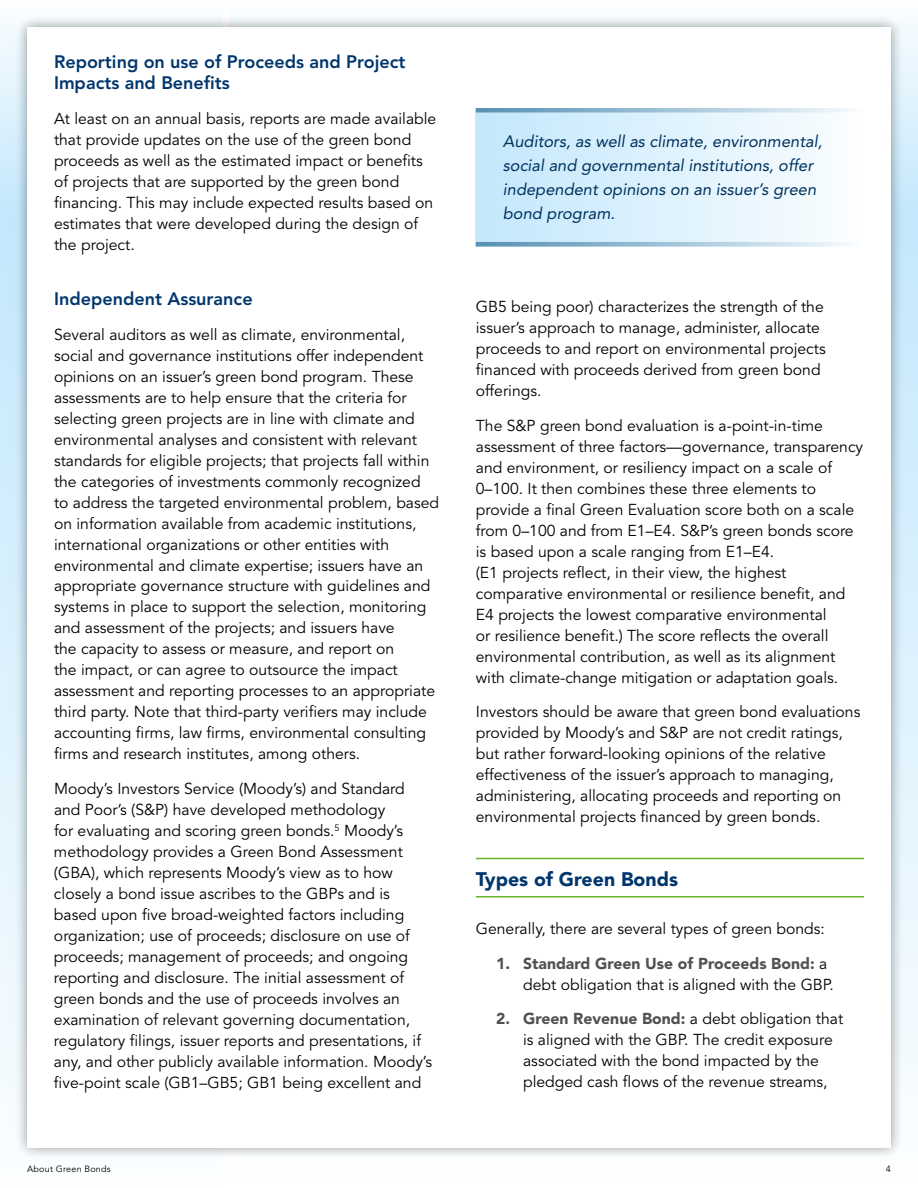
<style>
.page{position:relative;width:918px;height:1188px;background:#fff}
.page>*{position:absolute;margin:0;border:0;box-sizing:border-box;transform-origin:0 0}
.t1{font:900 19.5px "Avenir LT Std";color:#00366d}
.t2{font:800 18px/21.6px "Avenir LT Std";color:#00366d}
.t3{font:italic 16.5px/24px "Avenir LT Std";color:#00325e}
.t4{font:15.75px/21px "Avenir LT Std";color:#000}
.t5{font:9px "Avenir LT Std";letter-spacing:.025em;color:#000}
.s1{font-weight:900;color:#505153}
</style>
<div class="page">
<div style="left:0;top:0;width:223px;height:216px;background:linear-gradient(to bottom,#fbfeff,#c3e7fc)"></div>
<div style="left:230px;top:201px;width:688px;height:984px;background:linear-gradient(to bottom,#c2e7fc,#fbfeff)"></div>
<div style="left:230px;top:0;width:688px;height:216px;background:linear-gradient(to bottom,#fbfeff,#c3e7fc)"></div>
<div style="left:0;top:216px;width:223px;height:972px;background:linear-gradient(to bottom,#c2e7fc,#fafdff)"></div>
<div style="left:15px;top:15px;width:889px;height:1145px;background:#000;opacity:.4"></div>
<div style="left:27px;top:27px;width:864px;height:1121px;background:#fff"></div>
<hr style="left:476px;top:858px;width:388px;height:1px;background:#67b52c">
<hr style="left:476px;top:896px;width:388px;height:2px;background:#67b52c">
<div style="left:476px;top:108px;width:388px;height:138px;background:linear-gradient(to right,#c3e7fc,#fbfdff)"></div>
<svg style="left:476px;top:108px;width:385px;height:5px"></svg>
<svg style="left:476px;top:242px;width:385px;height:4px"></svg>
<p class="t2" style="left:54px;top:51px;width:353px">Reporting on use of Proceeds and Project<br>Impacts and Benefits</p>
<p class="t4" style="left:54px;top:108px;width:384px">At least on an annual basis, reports are made available that provide updates on the use of the green bond proceeds as well as the estimated impact or benefits of projects that are supported by the green bond financing. This may include expected results based on estimates that were developed during the design of the project.</p>
<p class="t2" style="left:54px;top:288px;width:200px">Independent Assurance</p>
<p class="t4" style="left:54px;top:324px;width:387px">Several auditors as well as climate, environmental, social and governance institutions offer independent opinions on an issuer’s green bond program. These assessments are to help ensure that the criteria for selecting green projects are in line with climate and environmental analyses and consistent with relevant standards for eligible projects; that projects fall within the categories of investments commonly recognized<br>to address the targeted environmental problem, based on information available from academic institutions, international organizations or other entities with environmental and climate expertise; issuers have an appropriate governance structure with guidelines and systems in place to support the selection, monitoring and assessment of the projects; and issuers have<br>the capacity to assess or measure, and report on<br>the impact, or can agree to outsource the impact assessment and reporting processes to an appropriate third party. Note that third-party verifiers may include accounting firms, law firms, environmental consulting firms and research institutes, among others.</p>
<p class="t4" style="left:54px;top:778px;width:380px">Moody’s Investors Service (Moody’s) and Standard and Poor’s (S&amp;P) have developed methodology<br>for evaluating and scoring green bonds.<sup>5</sup> Moody’s methodology provides a Green Bond Assessment (GBA), which represents Moody’s view as to how closely a bond issue ascribes to the GBPs and is based upon five broad-weighted factors including organization; use of proceeds; disclosure on use of proceeds; management of proceeds; and ongoing reporting and disclosure. The initial assessment of green bonds and the use of proceeds involves an examination of relevant governing documentation, regulatory filings, issuer reports and presentations, if any, and other publicly available information. Moody’s five-point scale (GB1–GB5; GB1 being excellent and</p>
<p class="t3" style="left:503px;top:130px;width:321px">Auditors, as well as climate, environmental, social and governmental institutions, offer independent opinions on an issuer’s green bond program.</p>
<p class="t4" style="left:476px;top:297px;width:351px">GB5 being poor) characterizes the strength of the issuer’s approach to manage, administer, allocate proceeds to and report on environmental projects financed with proceeds derived from green bond offerings.</p>
<p class="t4" style="left:476px;top:415px;width:389px">The S&amp;P green bond evaluation is a-point-in-time assessment of three factors—governance, transparency and environment, or resiliency impact on a scale of 0–100. It then combines these three elements to provide a final Green Evaluation score both on a scale from 0–100 and from E1–E4. S&amp;P’s green bonds score is based upon a scale ranging from E1–E4.<br>(E1 projects reflect, in their view, the highest comparative environmental or resilience benefit, and E4 projects the lowest comparative environmental<br>or resilience benefit.) The score reflects the overall environmental contribution, as well as its alignment with climate-change mitigation or adaptation goals.</p>
<p class="t4" style="left:476px;top:702px;width:386px">Investors should be aware that green bond evaluations provided by Moody’s and S&amp;P are not credit ratings, but rather forward-looking opinions of the relative effectiveness of the issuer’s approach to managing, administering, allocating proceeds and reporting on environmental projects financed by green bonds.</p>
<p class="t1" style="left:476px;top:868px;width:204px">Types of Green Bonds</p>
<p class="t4" style="left:476px;top:919px;width:351px">Generally, there are several types of green bonds:</p>
<p class="t4" style="left:523px;top:953px;width:312px;text-indent:-27px"><span class="s1">1. Standard Green Use of Proceeds Bond:</span> a debt obligation that is aligned with the GBP.</p>
<p class="t4" style="left:523px;top:1009px;width:322px;text-indent:-27px"><span class="s1">2. Green Revenue Bond:</span> a debt obligation that is aligned with the GBP. The credit exposure associated with the bond impacted by the pledged cash flows of the revenue streams,</p>
<p class="t5" style="left:27px;top:1164px;width:85px">About Green Bonds</p>
<p class="t5" style="left:886px;top:1164px;width:7px">4</p>
</div>
